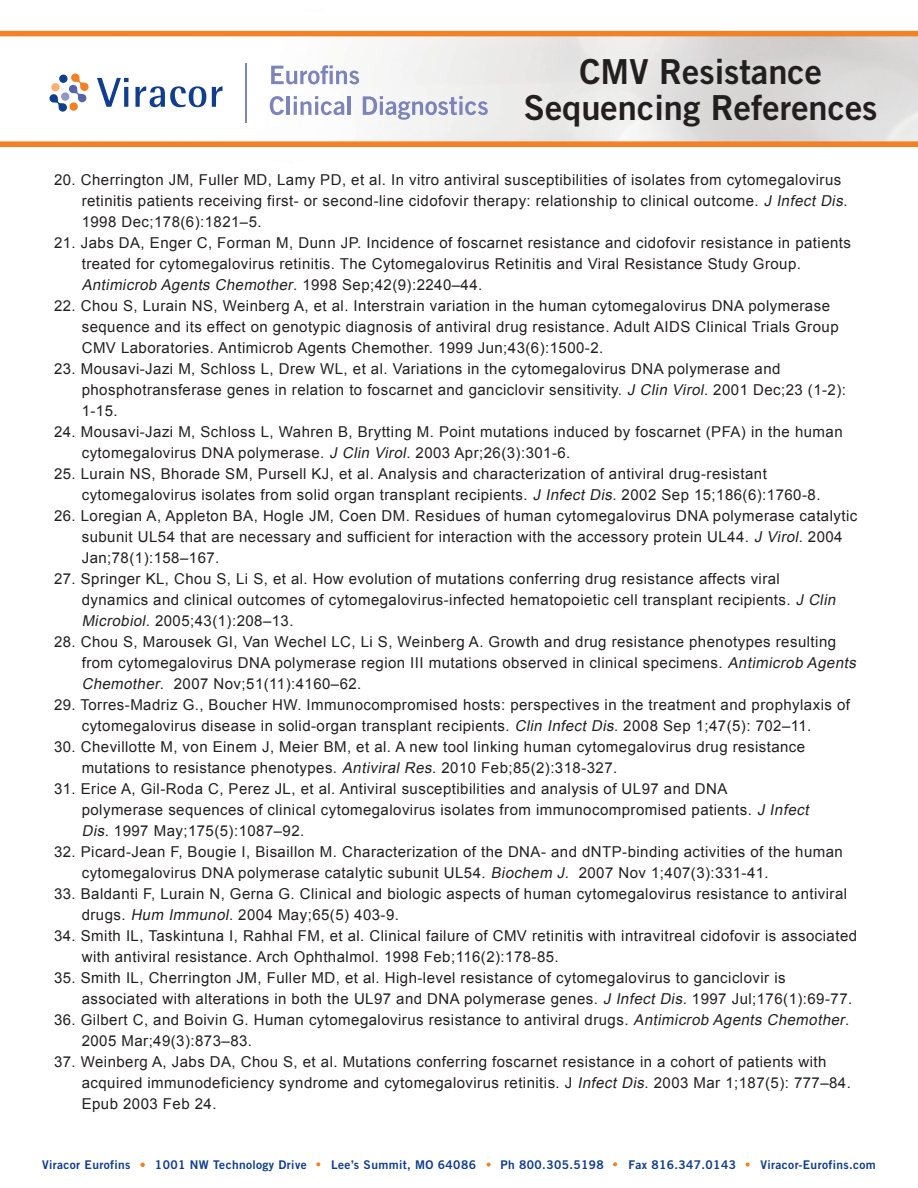
<style>
.page{position:relative;width:918px;height:1188px;background:#fff}
.page>*{position:absolute;margin:0;border:0;box-sizing:border-box;transform-origin:0 0}
.t1{font:34.5px "Trade Gothic LT Std Bd 2";color:#231f20}
.t2{font:15px/21px "Arial";letter-spacing:.03em;color:#231f20}
.t3{font:italic 15px "Arial";color:#231f20}
.t4{font:12px "Trade Gothic LT Std Bd 2";letter-spacing:.03em;color:#103d8c}
.s1{font-style:italic}
.s2{font-style:normal}
</style>
<div class="page">
<img style="left:0;top:30px;width:918px;height:118px">
<hr style="left:246px;top:63px;width:1px;height:59px;background:#7d84ba">
<svg style="left:271px;top:65px;width:88px;height:19px"></svg>
<svg style="left:270px;top:96px;width:14px;height:19px"></svg>
<hr style="left:287px;top:96px;width:3px;height:19px;background:#7d84ba">
<svg style="left:294px;top:96px;width:51px;height:19px"></svg>
<hr style="left:348px;top:96px;width:3px;height:19px;background:#7d84ba">
<svg style="left:363px;top:96px;width:125px;height:24px"></svg>
<svg style="left:50px;top:74px;width:39px;height:38px"></svg>
<div style="left:69px;top:102px;width:9px;height:9px;background:#f48026;border-radius:50%"></div>
<div style="left:51px;top:83px;width:9px;height:8px;background:#faae74;border-radius:50%"></div>
<div style="left:59px;top:75px;width:9px;height:8px;background:#103d8c;border-radius:50%"></div>
<svg style="left:97px;top:78px;width:32px;height:29px"></svg>
<svg style="left:135px;top:86px;width:71px;height:21px"></svg>
<svg style="left:212px;top:86px;width:11px;height:21px"></svg>
<svg style="left:140px;top:1163px;width:5px;height:4px"></svg>
<svg style="left:316px;top:1162px;width:4px;height:4px"></svg>
<svg style="left:487px;top:1163px;width:4px;height:4px"></svg>
<svg style="left:613px;top:1162px;width:4px;height:4px"></svg>
<svg style="left:746px;top:1163px;width:4px;height:4px"></svg>
<p class="t1" style="left:580px;top:50px;width:244px">CMV Resistance</p>
<p class="t1" style="left:524px;top:86px;width:355px">Sequencing References</p>
<p class="t2" style="left:54px;top:169px;width:789px">20. Cherrington JM, Fuller MD, Lamy PD, et al. In vitro antiviral susceptibilities of isolates from cytomegalovirus</p>
<p class="t2" style="left:82px;top:190px;width:767px">retinitis patients receiving first- or second-line cidofovir therapy: relationship to clinical outcome. <span class="s1">J Infect Dis</span>.</p>
<p class="t2" style="left:82px;top:211px;width:181px">1998 Dec;178(6):1821–5.</p>
<p class="t2" style="left:54px;top:232px;width:799px">21. Jabs DA, Enger C, Forman M, Dunn JP. Incidence of foscarnet resistance and cidofovir resistance in patients</p>
<p class="t2" style="left:82px;top:253px;width:721px">treated for cytomegalovirus retinitis. The Cytomegalovirus Retinitis and Viral Resistance Study Group.</p>
<p class="t3" style="left:82px;top:275px;width:402px">Antimicrob Agents Chemother<span class="s2">. 1 9 9 8 S e p ; 4 2 ( 9 ) : 2 2 4 0 –4 4 .</span></p>
<p class="t2" style="left:54px;top:295px;width:778px">22. Chou S, Lurain NS, Weinberg A, et al. Interstrain variation in the human cytomegalovirus DNA polymerase</p>
<p class="t2" style="left:82px;top:316px;width:758px">sequence and its effect on genotypic diagnosis of antiviral drug resistance. Adult AIDS Clinical Trials Group</p>
<p class="t2" style="left:82px;top:337px;width:523px">CMV Laboratories. Antimicrob Agents Chemother. 1999 Jun;43(6):1500-2.</p>
<p class="t2" style="left:54px;top:358px;width:728px">23. Mousavi-Jazi M, Schloss L, Drew WL, et al. Variations in the cytomegalovirus DNA polymerase and</p>
<p class="t2" style="left:82px;top:379px;width:766px">phosphotransferase genes in relation to foscarnet and ganciclovir sensitivity. <span class="s1">J Clin Virol</span>. 2001 Dec;23 (1-2):</p>
<p class="t2" style="left:82px;top:400px;width:37px">1-15.</p>
<p class="t2" style="left:54px;top:421px;width:790px">24. Mousavi-Jazi M, Schloss L, Wahren B, Brytting M. Point mutations induced by foscarnet (PFA) in the human</p>
<p class="t2" style="left:82px;top:442px;width:490px">cytomegalovirus DNA polymerase. <span class="s1">J Clin Virol</span>. 2003 Apr;26(3):301-6.</p>
<p class="t2" style="left:54px;top:463px;width:714px">25. Lurain NS, Bhorade SM, Pursell KJ, et al. Analysis and characterization of antiviral drug-resistant</p>
<p class="t2" style="left:82px;top:484px;width:740px">cytomegalovirus isolates from solid organ transplant recipients. <span class="s1">J Infect Dis</span>. 2002 Sep 15;186(6):1760-8.</p>
<p class="t2" style="left:54px;top:505px;width:805px">26. Loregian A, Appleton BA, Hogle JM, Coen DM. Residues of human cytomegalovirus DNA polymerase catalytic</p>
<p class="t2" style="left:82px;top:526px;width:762px">subunit UL54 that are necessary and sufficient for interaction with the accessory protein UL44. <span class="s1">J Virol</span>. 2004</p>
<p class="t2" style="left:82px;top:547px;width:139px">Jan;78(1):158–167.</p>
<p class="t2" style="left:54px;top:568px;width:727px">27. Springer KL, Chou S, Li S, et al. How evolution of mutations conferring drug resistance affects viral</p>
<p class="t2" style="left:82px;top:589px;width:759px">dynamics and clinical outcomes of cytomegalovirus-infected hematopoietic cell transplant recipients. <span class="s1">J Clin</span></p>
<p class="t2" style="left:82px;top:610px;width:213px"><span class="s1">Microbiol</span>. 2005;43(1):208–13.</p>
<p class="t2" style="left:54px;top:631px;width:784px">28. Chou S, Marousek GI, Van Wechel LC, Li S, Weinberg A. Growth and drug resistance phenotypes resulting</p>
<p class="t2" style="left:82px;top:652px;width:779px">from cytomegalovirus DNA polymerase region III mutations observed in clinical specimens. <span class="s1">Antimicrob Agents</span></p>
<p class="t2" style="left:82px;top:673px;width:281px"><span class="s1">Chemother</span>. 2007 Nov;51(11):4160–62.</p>
<p class="t2" style="left:54px;top:694px;width:798px">29. Torres-Madriz G., Boucher HW. Immunocompromised hosts: perspectives in the treatment and prophylaxis of</p>
<p class="t2" style="left:82px;top:715px;width:731px">cytomegalovirus disease in solid-organ transplant recipients. <span class="s1">Clin Infect Dis</span>. 2008 Sep 1;47(5): 702–11.</p>
<p class="t2" style="left:82px;top:736px;width:725px;text-indent:-28px">30. Chevillotte M, von Einem J, Meier BM, et al. A new tool linking human cytomegalovirus drug resistance mutations to resistance phenotypes. <span class="s1">Antiviral Res</span>. 2010 Feb;85(2):318-327.</p>
<p class="t2" style="left:54px;top:778px;width:675px">31. Erice A, Gil-Roda C, Perez JL, et al. Antiviral susceptibilities and analysis of UL97 and DNA</p>
<p class="t2" style="left:82px;top:799px;width:732px">polymerase sequences of clinical cytomegalovirus isolates from immunocompromised patients. <span class="s1">J Infect<br>Dis</span>. 1997 May;175(5):1087–92.</p>
<p class="t2" style="left:54px;top:841px;width:790px">32. Picard-Jean F, Bougie I, Bisaillon M. Characterization of the DNA- and dNTP-binding activities of the human</p>
<p class="t2" style="left:82px;top:862px;width:689px">cytomegalovirus DNA polymerase catalytic subunit UL54. <span class="s1">Biochem J</span>. 2007 Nov 1;407(3):331-41.</p>
<p class="t2" style="left:54px;top:883px;width:795px">33. Baldanti F, Lurain N, Gerna G. Clinical and biologic aspects of human cytomegalovirus resistance to antiviral</p>
<p class="t2" style="left:82px;top:904px;width:319px">drugs. <span class="s1">Hum Immunol</span>. 2004 May;65(5) 403-9.</p>
<p class="t2" style="left:54px;top:925px;width:805px">34. Smith IL, Taskintuna I, Rahhal FM, et al. Clinical failure of CMV retinitis with intravitreal cidofovir is associated</p>
<p class="t2" style="left:82px;top:946px;width:479px">with antiviral resistance. Arch Ophthalmol. 1998 Feb;116(2):178-85.</p>
<p class="t2" style="left:54px;top:967px;width:733px">35. Smith IL, Cherrington JM, Fuller MD, et al. High-level resistance of cytomegalovirus to ganciclovir is</p>
<p class="t2" style="left:82px;top:988px;width:772px">associated with alterations in both the UL97 and DNA polymerase genes. <span class="s1">J Infect Dis</span>. 1997 Jul;176(1):69-77.</p>
<p class="t2" style="left:54px;top:1009px;width:797px">36. Gilbert C, and Boivin G. Human cytomegalovirus resistance to antiviral drugs. <span class="s1">Antimicrob Agents Chemother</span>.</p>
<p class="t2" style="left:82px;top:1030px;width:172px">2005 Mar;49(3):873–83.</p>
<p class="t2" style="left:54px;top:1051px;width:774px">37. Weinberg A, Jabs DA, Chou S, et al. Mutations conferring foscarnet resistance in a cohort of patients with</p>
<p class="t2" style="left:82px;top:1072px;width:771px">acquired immunodeficiency syndrome and cytomegalovirus retinitis. J <span class="s1">Infect Dis</span>. 2003 Mar 1;187(5): 777–84.</p>
<p class="t2" style="left:82px;top:1093px;width:136px">Epub 2003 Feb 24.</p>
<p class="t4" style="left:42px;top:1157px;width:90px">Viracor Eurofins</p>
<p class="t4" style="left:155px;top:1157px;width:153px">1001 NW Technology Drive</p>
<p class="t4" style="left:331px;top:1157px;width:146px">Lee’s Summit, MO 64086</p>
<p class="t4" style="left:501px;top:1157px;width:105px">Ph 800.305.5198</p>
<p class="t4" style="left:628px;top:1157px;width:109px">Fax 816.347.0143</p>
<p class="t4" style="left:761px;top:1157px;width:117px">Viracor-Eurofins.com</p>
</div>
